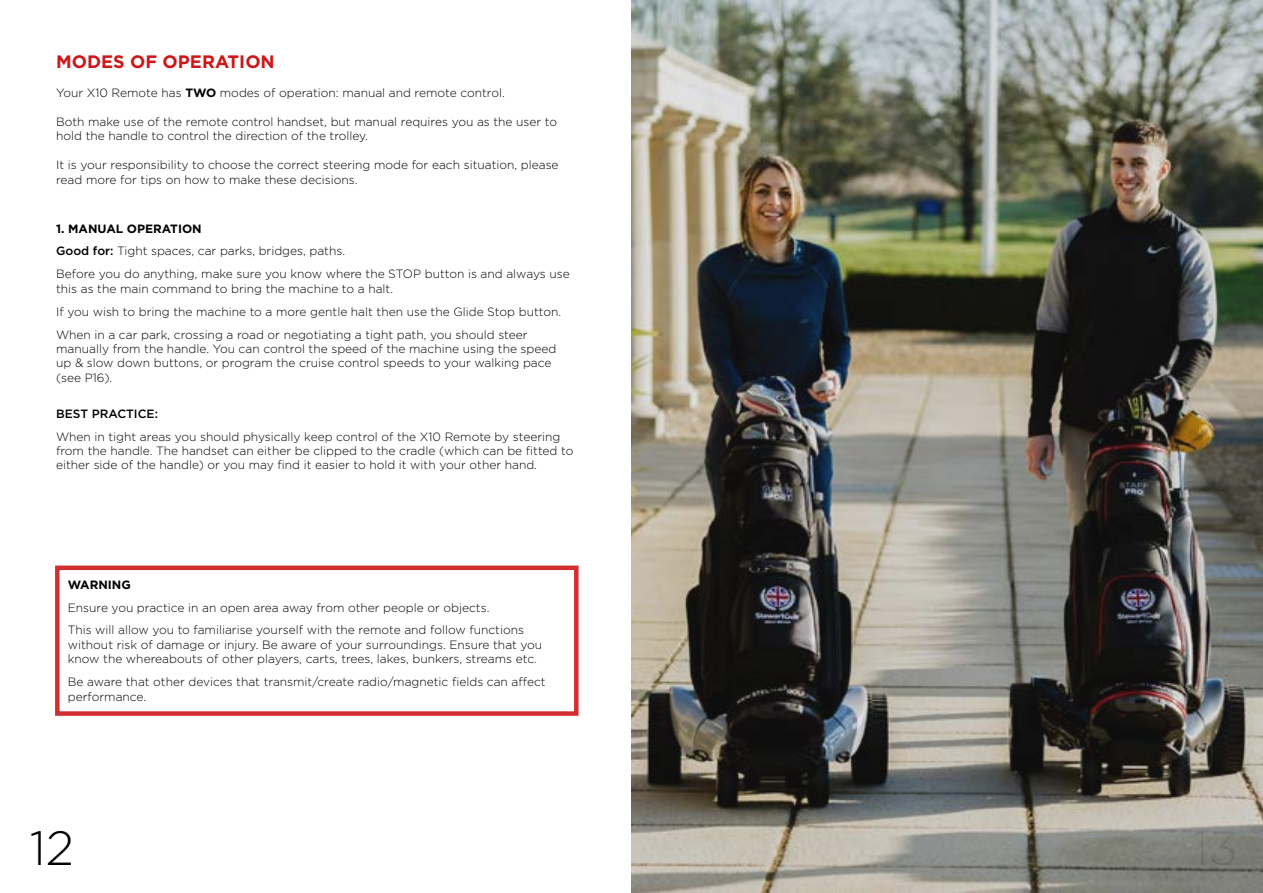
<style>
.page{position:relative;width:1263px;height:893px;background:#fff}
.page>*{position:absolute;margin:0;border:0;box-sizing:border-box;transform-origin:0 0}
.t1{font:300 48px "Gotham";color:#000}
.t2{font:700 18px "Gotham";color:#cd1719}
.t3{font:300 12px/14.4px "Gotham";color:#000}
.t4{font:500 12px "Gotham";color:#000}
.t5{font:700 12px "Gotham";color:#000}
.s1{font-weight:700}
.s2{font-weight:500}
</style>
<div class="page">
<img style="left:631px;top:0;width:632px;height:893px">
<div style="left:55px;top:566px;width:523px;height:150px;background:#fff;border:4px solid #cd1719"></div>
<h2 class="t2" style="left:56px;top:50px;width:220px">MODES OF OPERATION</h2>
<p class="t3" style="left:56px;top:85px;width:450px">Your X10 Remote has <span class="s1">TWO</span> modes of operation: manual and remote control.</p>
<p class="t3" style="left:56px;top:114px;width:503px">Both make use of the remote control handset, but manual requires you as the user to hold the handle to control the direction of the trolley.</p>
<p class="t3" style="left:56px;top:157px;width:504px">It is your responsibility to choose the correct steering mode for each situation, please read more for tips on how to make these decisions.</p>
<p class="t3" style="left:56px;top:216px;width:515px;line-height:23px"><span class="s1">1. MANUAL OPERATION<br></span><span class="s2">Good for:</span> Tight spaces, car parks, bridges, paths.<br>Before you do anything, make sure you know where the STOP button is and always use</p>
<p class="t3" style="left:56px;top:277px;width:507px;line-height:23px">this as the main command to bring the machine to a halt.<br>If you wish to bring the machine to a more gentle halt then use the Glide Stop button.<br>When in a car park, crossing a road or negotiating a tight path, you should steer</p>
<p class="t3" style="left:56px;top:341px;width:502px">manually from the handle. You can control the speed of the machine using the speed up &amp; slow down buttons, or program the cruise control speeds to your walking pace (see P16).</p>
<p class="t4" style="left:56px;top:406px;width:103px">BEST PRACTICE:</p>
<p class="t3" style="left:56px;top:429px;width:519px">When in tight areas you should physically keep control of the X10 Remote by steering from the handle. The handset can either be clipped to the cradle (which can be fitted to either side of the handle) or you may find it easier to hold it with your other hand.</p>
<p class="t5" style="left:68px;top:576px;width:64px">WARNING</p>
<p class="t3" style="left:68px;top:595px;width:458px;line-height:23px">Ensure you practice in an open area away from other people or objects.<br>This will allow you to familiarise yourself with the remote and follow functions</p>
<p class="t3" style="left:68px;top:637px;width:476px">without risk of damage or injury. Be aware of your surroundings. Ensure that you know the whereabouts of other players, carts, trees, lakes, bunkers, streams etc.</p>
<p class="t3" style="left:68px;top:674px;width:479px">Be aware that other devices that transmit/create radio/magnetic fields can affect performance.</p>
<h1 class="t1" style="left:30px;top:818px;width:46px">12</h1>
</div>
